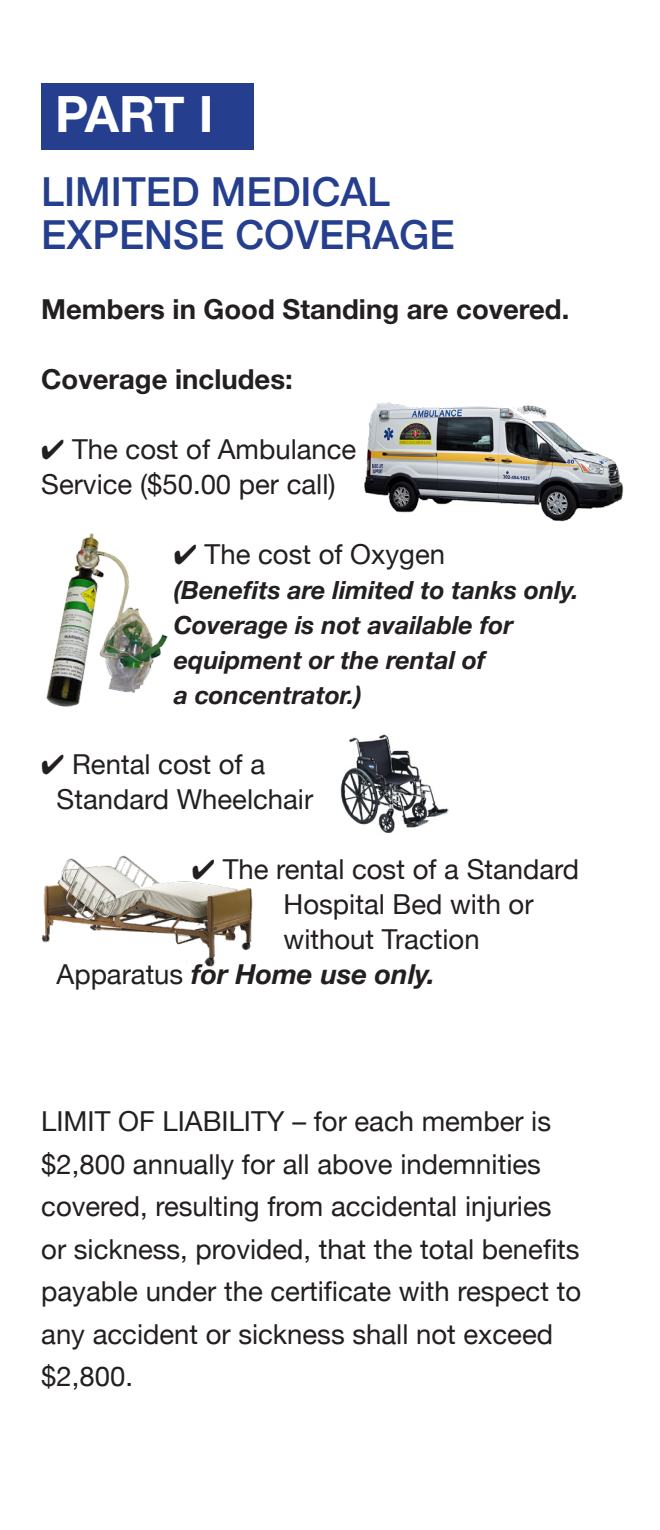
<style>
.page{position:relative;width:660px;height:1530px;background:#fff}
.page>*{position:absolute;margin:0;border:0;box-sizing:border-box;transform-origin:0 0}
.t1{font:700 50px "Helvetica Neue";color:#fff}
.t2{font:500 40px "Helvetica Neue";color:#253f8e}
.t3{font:27.5px/42.5px "Helvetica Neue";color:#231f20}
.t4{font:700 27.5px "Helvetica Neue";color:#231f20}
.t5{font:italic 700 27.5px "Helvetica Neue";color:#231f20}
.t6{font:italic 700 25px "Helvetica Neue";color:#231f20}
.s1{font-weight:400;font-style:normal}
</style>
<div class="page">
<div style="left:41px;top:83px;width:213px;height:66px;background:#253f8e"></div>
<img style="left:364px;top:402px;width:260px;height:120px">
<img style="left:41px;top:855px;width:212px;height:112px">
<img style="left:340px;top:734px;width:109px;height:99px">
<img style="left:46px;top:533px;width:122px;height:174px">
<p class="t1" style="left:55px;top:75px;width:160px">PART I</p>
<p class="t2" style="left:41px;top:160px;width:350px">LIMITED MEDICAL</p>
<p class="t2" style="left:41px;top:202px;width:415px">EXPENSE COVERAGE</p>
<p class="t4" style="left:41px;top:287px;width:530px">Members in Good Standing are covered.</p>
<p class="t4" style="left:41px;top:357px;width:253px">Coverage includes:</p>
<p class="t3" style="left:41px;top:429px;width:317px">✔ The cost of Ambulance</p>
<p class="t3" style="left:41px;top:464px;width:296px">Service ($50.00 per call)</p>
<p class="t3" style="left:174px;top:534px;width:273px">✔ The cost of Oxygen</p>
<p class="t6" style="left:174px;top:570px;width:407px">(Benefits are limited to tanks only.</p>
<p class="t6" style="left:174px;top:605px;width:341px">Coverage is not available for</p>
<p class="t6" style="left:174px;top:640px;width:314px">equipment or the rental of</p>
<p class="t6" style="left:174px;top:675px;width:189px">a concentrator.)</p>
<p class="t3" style="left:41px;top:744px;width:225px">✔ Rental cost of a</p>
<p class="t3" style="left:57px;top:779px;width:258px">Standard Wheelchair</p>
<p class="t3" style="left:192px;top:849px;width:389px">✔ The rental cost of a Standard</p>
<p class="t3" style="left:284px;top:884px;width:252px">Hospital Bed with or</p>
<p class="t3" style="left:284px;top:919px;width:198px">without Traction</p>
<p class="t5" style="left:57px;top:952px;width:380px"><span class="s1">Apparatus</span> for Home use only.</p>
<p class="t3" style="left:41px;top:1102px;width:511px">LIMIT OF LIABILITY – for each member is</p>
<p class="t3" style="left:41px;top:1144px;width:541px">$2,800 annually for all above indemnities covered, resulting from accidental injuries or sickness, provided, that the total benefits payable under the certificate with respect to any accident or sickness shall not exceed $2,800.</p>
</div>
